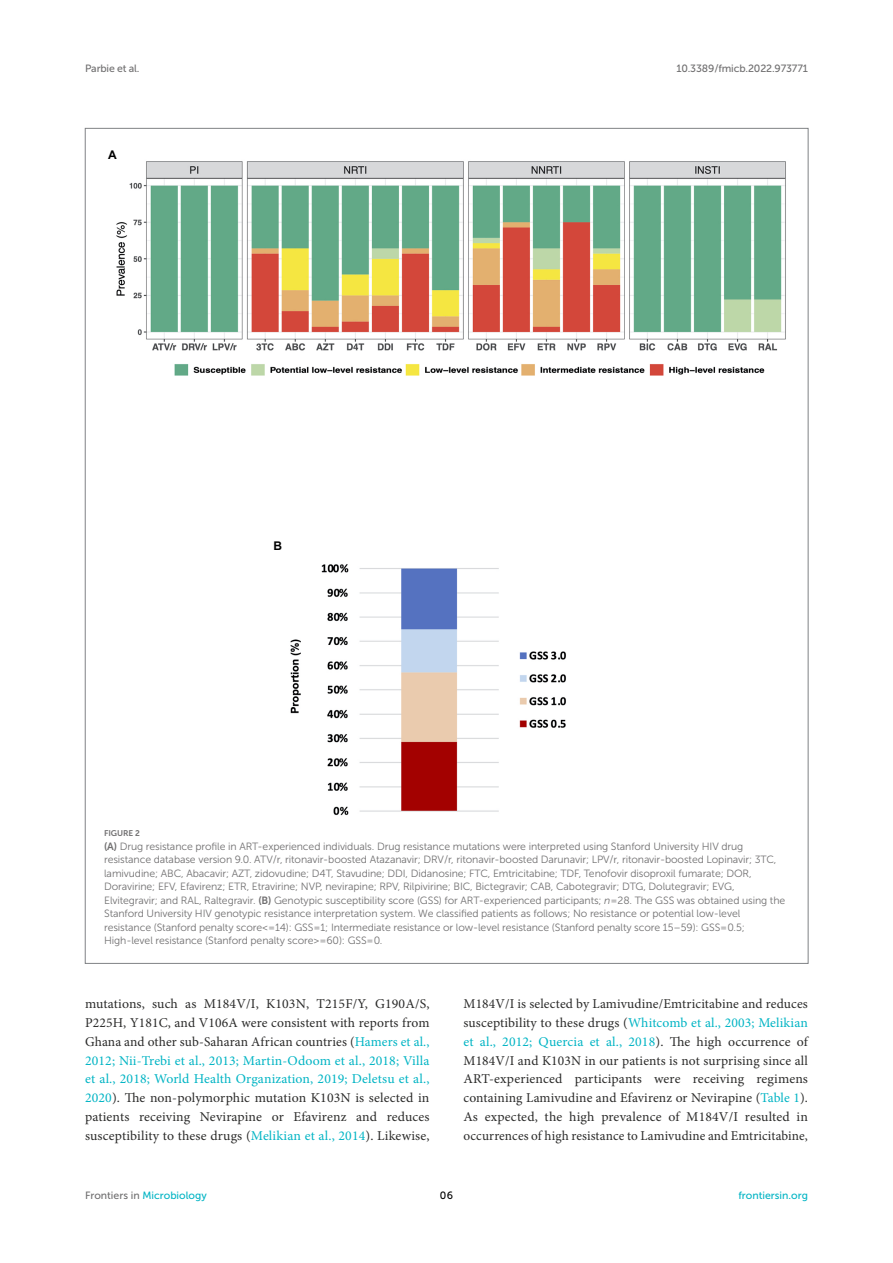
<style>
.page{position:relative;width:893px;height:1263px;background:#fff}
.page>*{position:absolute;margin:0;border:0;box-sizing:border-box;transform-origin:0 0}
.TEXT{font:13.5px/18.8px "Minion Pro";letter-spacing:.01em;color:#2b2b2a;text-align:justify}
.t1{font:700 12px "Arial";color:#000}
.FIG_LEG{font:10.5px/13.5px "Museo Sans 300";letter-spacing:-.01em;color:#706f70}
.t2{font:10.5px "Museo Sans 500";color:#00b4c4}
.t3{font:10.5px "Museo Sans 500";letter-spacing:-.015em;color:#706f70}
.t4{font:10.5px "Museo Sans 500";color:#000}
.FIG_HD{font:8.25px "Museo Sans 700";letter-spacing:-.01em;color:#706f70}
.s1{font-family:"Museo Sans 700"}
.s2{font-style:italic}
.s3{color:#00b4c4}
.s4{color:#706f70}
</style>
<div class="page">
<img style="left:116px;top:161px;width:670px;height:655px">
<p class="t3" style="left:85px;top:63px;width:56px">Parbie et al.</p>
<p class="t3" style="left:676px;top:63px;width:133px">10.3389/fmicb.2022.973771</p>
<p class="t1" style="left:108px;top:146px;width:10px">A</p>
<p class="t1" style="left:274px;top:537px;width:10px">B</p>
<p class="FIG_HD" style="left:104px;top:829px;width:37px">FIGURE 2</p>
<p class="FIG_LEG" style="left:104px;top:840px;width:683px"><span class="s1">(A)</span> Drug resistance profile in ART-experienced individuals. Drug resistance mutations were interpreted using Stanford University HIV drug resistance database version 9.0. ATV/r, ritonavir-boosted Atazanavir; DRV/r, ritonavir-boosted Darunavir; LPV/r, ritonavir-boosted Lopinavir; 3TC, lamivudine; ABC, Abacavir; AZT, zidovudine; D4T, Stavudine; DDI, Didanosine; FTC, Emtricitabine; TDF, Tenofovir disoproxil fumarate; DOR, Doravirine; EFV, Efavirenz; ETR, Etravirine; NVP, nevirapine; RPV, Rilpivirine; BIC, Bictegravir; CAB, Cabotegravir; DTG, Dolutegravir; EVG, Elvitegravir; and RAL, Raltegravir. <span class="s1">(B)</span> Genotypic susceptibility score (GSS) for ART-experienced participants; <span class="s2">n</span> = 28. The GSS was obtained using the Stanford University HIV genotypic resistance interpretation system. We classified patients as follows; No resistance or potential low-level resistance (Stanford penalty score &lt; =14): GSS = 1; Intermediate resistance or low-level resistance (Stanford penalty score 15–59): GSS = 0.5; High-level resistance (Stanford penalty score &gt; =60): GSS = 0.</p>
<p class="TEXT" style="left:85px;top:995px;width:346px">mutations, such as M184V/I, K103N, T215F/Y, G190A/S, P225H, Y181C, and V106A were consistent with reports from Ghana and other sub-Saharan African countries (<span class="s3">Hamers et al., 2012; Nii-Trebi et al., 2013; Martin-Odoom et al., 2018; Villa et al., 2018; World Health Organization, 2019; Deletsu et al., 2020</span>). The non-polymorphic mutation K103N is selected in patients receiving Nevirapine or Efavirenz and reduces susceptibility to these drugs (<span class="s3">Melikian et al., 2014</span>). Likewise,</p>
<p class="TEXT" style="left:463px;top:995px;width:346px">M184V/I is selected by Lamivudine/Emtricitabine and reduces susceptibility to these drugs (<span class="s3">Whitcomb et al., 2003; Melikian et al., 2012; Quercia et al., 2018</span>). The high occurrence of M184V/I and K103N in our patients is not surprising since all ART-experienced participants were receiving regimens containing Lamivudine and Efavirenz or Nevirapine (<span class="s3">Table 1</span>).<br>As expected, the high prevalence of M184V/I resulted in occurrences of high resistance to Lamivudine and Emtricitabine,</p>
<p class="t2" style="left:85px;top:1190px;width:123px"><span class="s4">Frontiers in</span> Microbiology</p>
<p class="t4" style="left:440px;top:1190px;width:15px">06</p>
<p class="t2" style="left:738px;top:1190px;width:71px">frontiersin.org</p>
</div>
